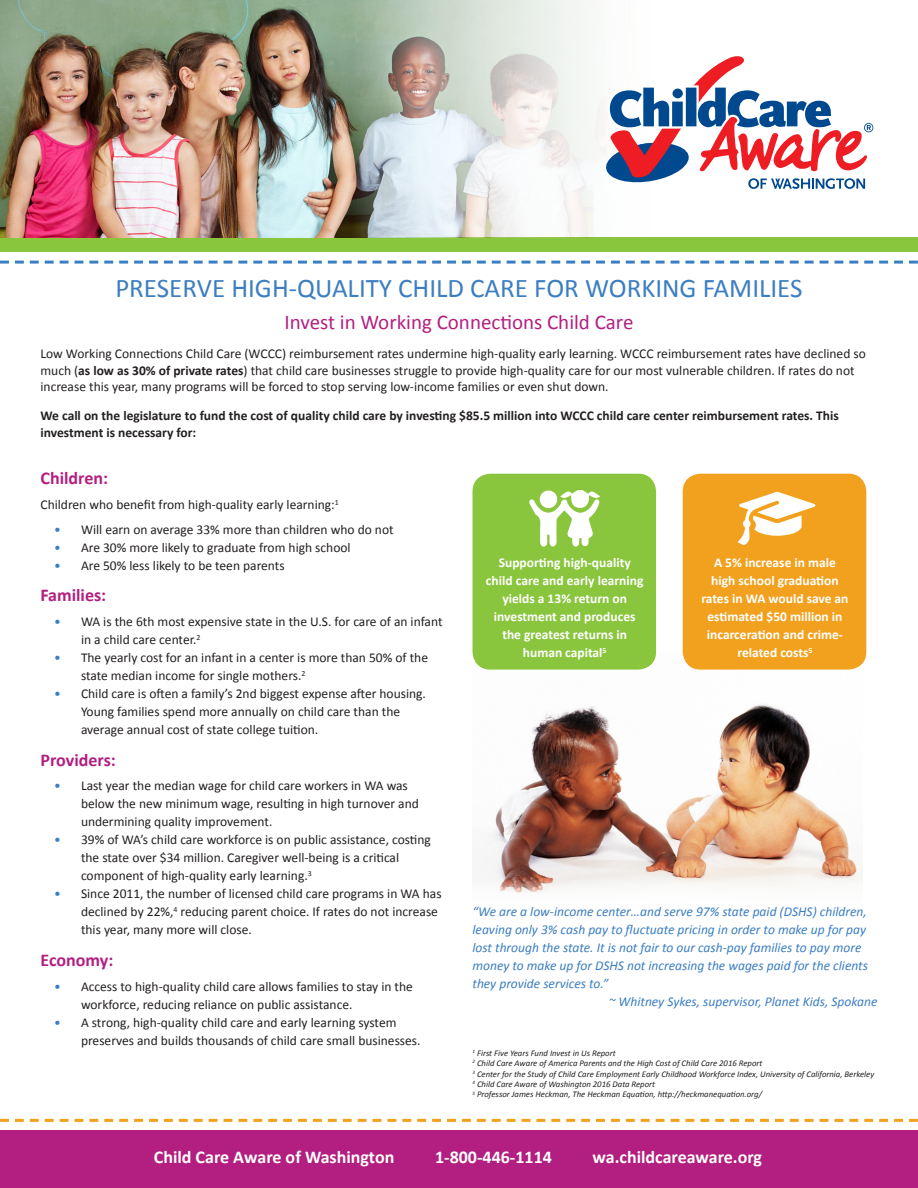
<style>
.page{position:relative;width:918px;height:1188px;background:#fff}
.page>*{position:absolute;margin:0;border:0;box-sizing:border-box;transform-origin:0 0}
.t1{font:27px "Calibri";color:#3b7ec1}
.t2{font:21px "Calibri";color:#b21f80}
.t3{font:700 18px "Calibri";color:#fff}
.t4{font:700 18px "Calibri";color:#b21f80}
.t5{font:13.5px/18px "Calibri";color:#231f20}
.t6{font:italic 13.5px/18px "Calibri";color:#3b7ec1}
.t7{font:700 13.5px/18px "Calibri";color:#fff;text-align:center}
.t8{font:700 13.5px/16.2px "Calibri";color:#231f20}
.t9{font:italic 8.7px "Calibri";color:#231f20}
.s1{font-weight:700}
.s2{color:#3b7ec1}
</style>
<div class="page">
<img style="left:472px;top:653px;width:390px;height:240px">
<div style="left:0;top:238px;width:918px;height:14px;background:#8ac53e"></div>
<svg style="left:0;top:261px;width:918px;height:3px"></svg>
<div style="left:0;top:1131px;width:918px;height:57px;background:#b21f80"></div>
<svg style="left:0;top:1119px;width:918px;height:3px"></svg>
<img style="left:0;top:0;width:671px;height:238px">
<svg style="left:606px;top:56px;width:267px;height:133px"></svg>
<div style="left:472px;top:474px;width:184px;height:196px;background:#8ac53e;border-radius:18px"></div>
<div style="left:683px;top:474px;width:183px;height:196px;background:#f2a11e;border-radius:18px"></div>
<svg style="left:738px;top:492px;width:77px;height:53px"></svg>
<svg style="left:529px;top:490px;width:71px;height:57px"></svg>
<div style="left:540px;top:490px;width:17px;height:18px;background:#fff;border-radius:50%"></div>
<p class="t1" style="left:115px;top:271px;width:689px">PRESERVE HIGH-QUALITY CHILD CARE FOR WORKING FAMILIES</p>
<p class="t2" style="left:284px;top:308px;width:351px">Invest in Working Connections Child Care</p>
<p class="t5" style="left:40px;top:346px;width:827px;line-height:16.2px">Low Working Connections Child Care (WCCC) reimbursement rates undermine high-quality early learning. WCCC reimbursement rates have declined so much (<span class="s1">as low as 30% of private rates</span>) that child care businesses struggle to provide high-quality care for our most vulnerable children. If rates do not increase this year, many programs will be forced to stop serving low-income families or even shut down.</p>
<p class="t8" style="left:40px;top:408px;width:800px">We call on the legislature to fund the cost of quality child care by investing $85.5 million into WCCC child care center reimbursement rates. This investment is necessary for:</p>
<p class="t4" style="left:40px;top:467px;width:69px">Children:</p>
<p class="t5" style="left:40px;top:496px;width:300px">Children who benefit from high-quality early learning:<sup>1</sup></p>
<p class="t5" style="left:54px;top:520px;width:341px"><span class="s2">•</span> Will earn on average 33% more than children who do not</p>
<p class="t5" style="left:54px;top:538px;width:298px"><span class="s2">•</span> Are 30% more likely to graduate from high school</p>
<p class="t5" style="left:54px;top:556px;width:232px"><span class="s2">•</span> Are 50% less likely to be teen parents</p>
<p class="t4" style="left:40px;top:584px;width:67px">Families:</p>
<p class="t5" style="left:81px;top:613px;width:363px;text-indent:-27px"><span class="s2">•</span> WA is the 6th most expensive state in the U.S. for care of an infant in a child care center.<sup>2</sup></p>
<p class="t5" style="left:81px;top:649px;width:349px;text-indent:-27px"><span class="s2">•</span> The yearly cost for an infant in a center is more than 50% of the state median income for single mothers.<sup>2</sup></p>
<p class="t5" style="left:81px;top:685px;width:347px;text-indent:-27px"><span class="s2">•</span> Child care is often a family’s 2nd biggest expense after housing.<br>Young families spend more annually on child care than the average annual cost of state college tuition.</p>
<p class="t4" style="left:40px;top:748px;width:77px">Providers:</p>
<p class="t5" style="left:81px;top:777px;width:339px;text-indent:-27px"><span class="s2">•</span> Last year the median wage for child care workers in WA was below the new minimum wage, resulting in high turnover and undermining quality improvement.</p>
<p class="t5" style="left:81px;top:831px;width:351px;text-indent:-27px"><span class="s2">•</span> 39% of WA’s child care workforce is on public assistance, costing the state over $34 million. Caregiver well-being is a critical component of high-quality early learning.<sup>3</sup></p>
<p class="t5" style="left:81px;top:885px;width:362px;text-indent:-27px"><span class="s2">•</span> Since 2011, the number of licensed child care programs in WA has declined by 22%,<sup>4</sup> reducing parent choice. If rates do not increase this year, many more will close.</p>
<p class="t4" style="left:40px;top:948px;width:74px">Economy:</p>
<p class="t5" style="left:81px;top:977px;width:333px;text-indent:-27px"><span class="s2">•</span> Access to high-quality child care allows families to stay in the workforce, reducing reliance on public assistance.</p>
<p class="t5" style="left:81px;top:1013px;width:341px;text-indent:-27px"><span class="s2">•</span> A strong, high-quality child care and early learning system preserves and builds thousands of child care small businesses.</p>
<p class="t7" style="left:486px;top:554px;width:159px">Supporting high-quality child care and early learning yields a 13% return on investment and produces the greatest returns in human capital<sup>5</sup></p>
<p class="t7" style="left:701px;top:554px;width:149px">A 5% increase in male high school graduation rates in WA would save an estimated $50 million in incarceration and crime&shy;related costs<sup>5</sup></p>
<p class="t6" style="left:472px;top:902px;width:397px">“We are a low-income center…and serve 97% state paid (DSHS) children, leaving only 3% cash pay to fluctuate pricing in order to make up for pay lost through the state. It is not fair to our cash-pay families to pay more money to make up for DSHS not increasing the wages paid for the clients they provide services to.”</p>
<p class="t6" style="left:609px;top:992px;width:270px">~ Whitney Sykes, supervisor, Planet Kids, Spokane</p>
<p class="t9" style="left:472px;top:1047px;width:145px"><sup>1</sup> First Five Years Fund Invest in Us Report</p>
<p class="t9" style="left:472px;top:1057px;width:291px"><sup>2</sup> Child Care Aware of America Parents and the High Cost of Child Care 2016 Report</p>
<p class="t9" style="left:472px;top:1068px;width:403px"><sup>3</sup> Center for the Study of Child Care Employment Early Childhood Workforce Index, University of California, Berkeley</p>
<p class="t9" style="left:472px;top:1078px;width:184px"><sup>4</sup> Child Care Aware of Washington 2016 Data Report</p>
<p class="t9" style="left:472px;top:1089px;width:291px"><sup>5</sup> Professor James Heckman, The Heckman Equation, http://heckmanequation.org/</p>
<p class="t3" style="left:154px;top:1146px;width:242px">Child Care Aware of Washington</p>
<p class="t3" style="left:435px;top:1146px;width:118px">1-800-446-1114</p>
<p class="t3" style="left:593px;top:1146px;width:171px">wa.childcareaware.org</p>
</div>
